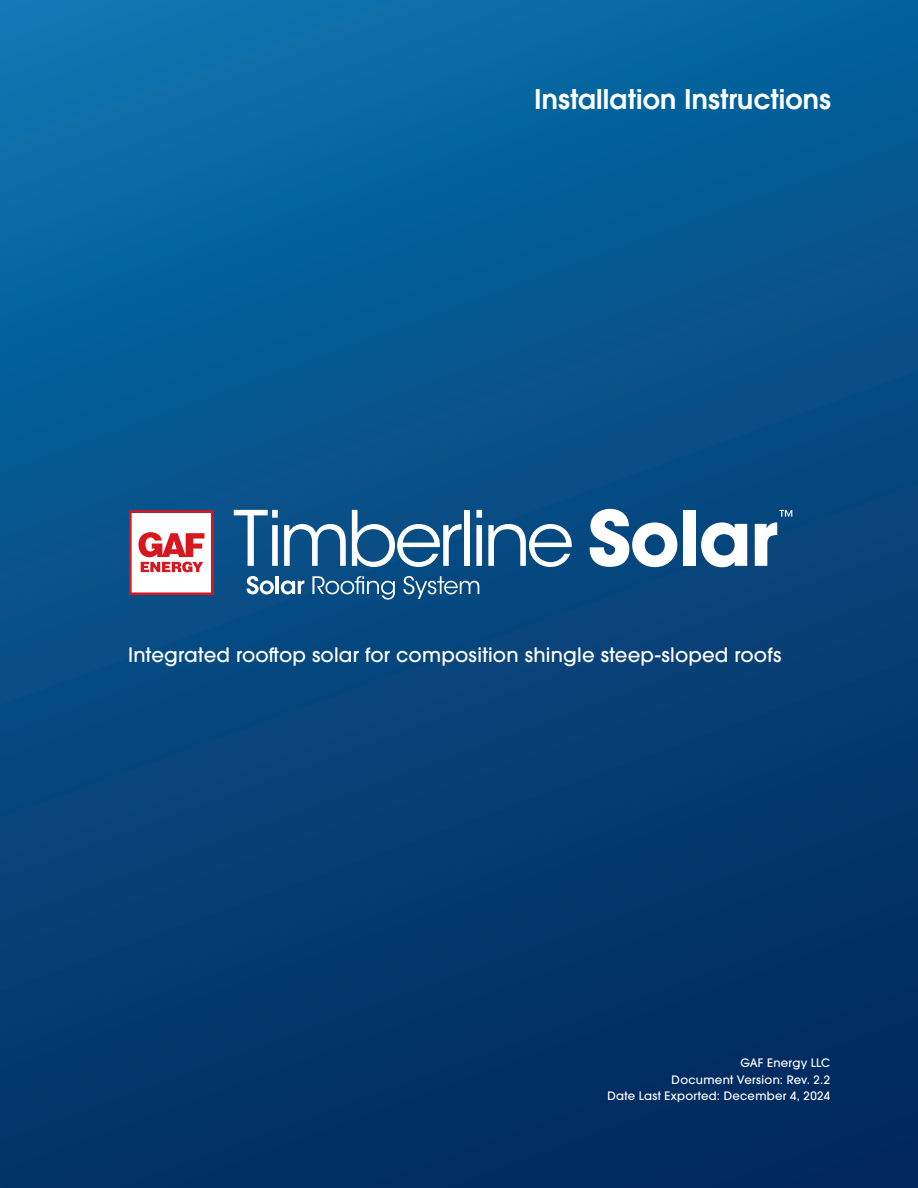
<style>
.page{position:relative;width:918px;height:1188px;background:#fff}
.page>*{position:absolute;margin:0;border:0;box-sizing:border-box;transform-origin:0 0}
.FRONT_CATAGORY_Headl{font:600 27px "ITC Avant Garde Std";letter-spacing:.005em;color:#fff}
.FRONT_CATAGORY_Headl-2{font:500 19.65px "ITC Avant Garde Std";letter-spacing:.005em;color:#fff}
.FRONT_CATAGORY_Headl-3{font:500 11.55px/16.5px "ITC Avant Garde Std";letter-spacing:.025em;color:#fff;text-align:right}
</style>
<div class="page">
<div style="left:0;top:0;width:918px;height:1188px;background:linear-gradient(to bottom,#096ba5,#03295e)"></div>
<svg style="left:129px;top:510px;width:85px;height:85px"></svg>
<svg style="left:247px;top:576px;width:27px;height:18px"></svg>
<hr style="left:276px;top:576px;width:3px;height:18px;background:#fff">
<svg style="left:281px;top:580px;width:23px;height:14px"></svg>
<svg style="left:312px;top:576px;width:83px;height:24px;background:#3c729e"></svg>
<svg style="left:403px;top:576px;width:76px;height:23px;background:#3a709b"></svg>
<svg style="left:234px;top:510px;width:44px;height:56px"></svg>
<svg style="left:284px;top:524px;width:62px;height:42px"></svg>
<svg style="left:352px;top:510px;width:110px;height:57px"></svg>
<div style="left:465px;top:510px;width:5px;height:56px;background:#fff"></div>
<svg style="left:476px;top:510px;width:6px;height:56px"></svg>
<svg style="left:488px;top:524px;width:84px;height:43px"></svg>
<svg style="left:589px;top:509px;width:88px;height:58px"></svg>
<div style="left:683px;top:510px;width:13px;height:56px;background:#fff"></div>
<svg style="left:701px;top:522px;width:46px;height:45px"></svg>
<svg style="left:755px;top:510px;width:37px;height:56px"></svg>
<p class="FRONT_CATAGORY_Headl" style="left:534px;top:81px;width:298px">Installation Instructions</p>
<p class="FRONT_CATAGORY_Headl-2" style="left:128px;top:642px;width:655px">Integrated rooftop solar for composition shingle steep-sloped roofs</p>
<p class="FRONT_CATAGORY_Headl-3" style="left:740px;top:1055px;width:91px">GAF Energy LLC</p>
<p class="FRONT_CATAGORY_Headl-3" style="left:607px;top:1071px;width:224px">Document Version: Rev. 2.2<br>Date Last Exported: December 4, 2024</p>
</div>
